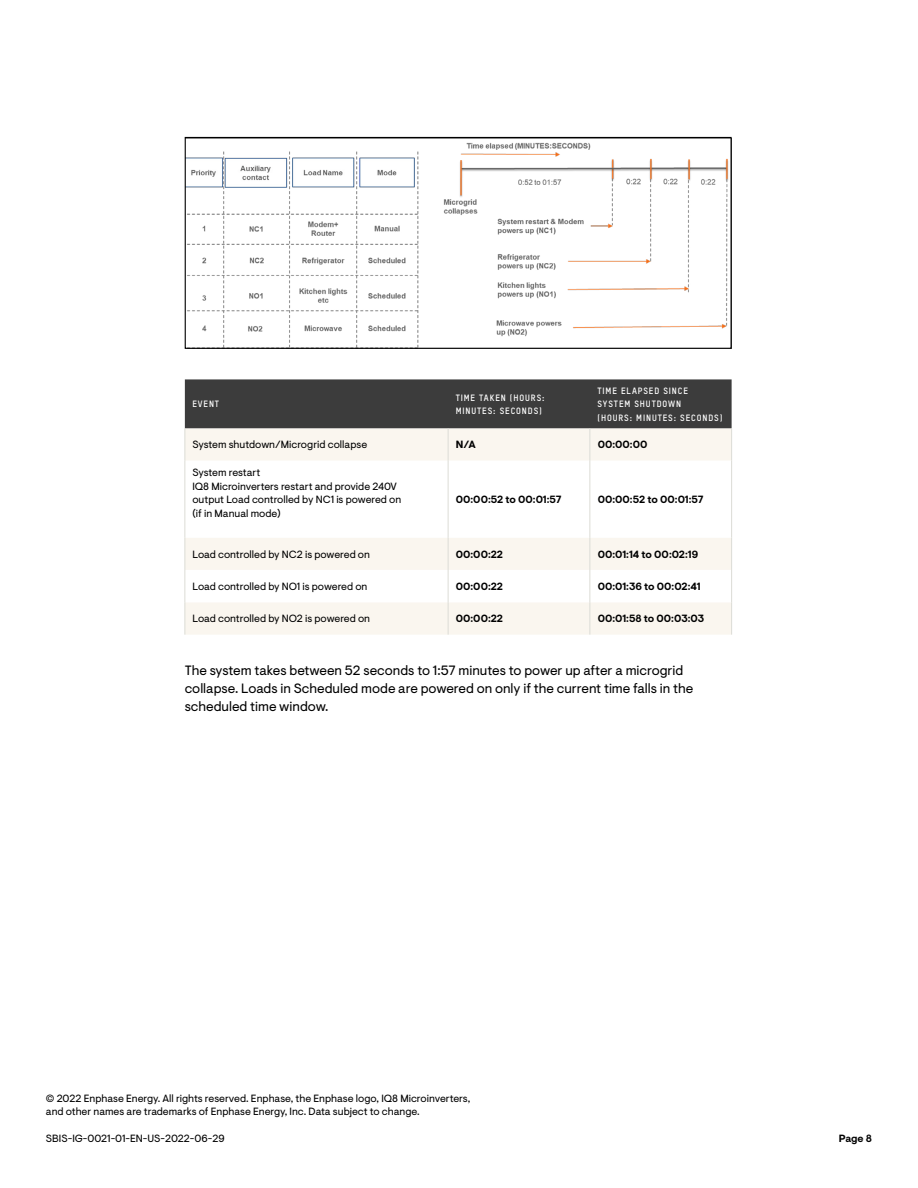
<style>
.page{position:relative;width:918px;height:1188px;background:#fff}
.page>*{position:absolute;margin:0;border:0;box-sizing:border-box;transform-origin:0 0}
.t1{font:13.5px/18px "Enphase Visuelt";color:#000}
.t2{font:10.5px/13.5px "Enphase Visuelt";color:#000}
.t3{font:700 10.5px "Enphase Visuelt";color:#000}
.t4{font:700 9px/13.5px "T Star Pro";letter-spacing:.1em;color:#fff}
</style>
<div class="page">
<div style="left:185px;top:379px;width:547px;height:50px;background:#3c3c3c"></div>
<div style="left:186px;top:429px;width:545px;height:206px;background:#faf6ef"></div>
<svg style="left:186px;top:461px;width:545px;height:141px"></svg>
<hr style="left:589px;top:429px;width:1px;height:32px;background:#dcdcd6">
<hr style="left:731px;top:429px;width:1px;height:32px;background:#dcdcd6">
<hr style="left:589px;top:461px;width:1px;height:77px;background:#dcdcd6">
<hr style="left:731px;top:461px;width:1px;height:77px;background:#dcdcd6">
<hr style="left:589px;top:538px;width:1px;height:32px;background:#dcdcd6">
<hr style="left:731px;top:538px;width:1px;height:32px;background:#dcdcd6">
<hr style="left:589px;top:570px;width:1px;height:32px;background:#dcdcd6">
<hr style="left:731px;top:570px;width:1px;height:32px;background:#dcdcd6">
<hr style="left:589px;top:602px;width:1px;height:33px;background:#dcdcd6">
<hr style="left:731px;top:602px;width:1px;height:33px;background:#dcdcd6">
<hr style="left:185px;top:429px;width:1px;height:32px;background:#dcdcd6">
<hr style="left:448px;top:429px;width:1px;height:32px;background:#dcdcd6">
<hr style="left:185px;top:461px;width:1px;height:77px;background:#dcdcd6">
<hr style="left:448px;top:461px;width:1px;height:77px;background:#dcdcd6">
<hr style="left:185px;top:538px;width:1px;height:32px;background:#dcdcd6">
<hr style="left:448px;top:538px;width:1px;height:32px;background:#dcdcd6">
<hr style="left:185px;top:570px;width:1px;height:32px;background:#dcdcd6">
<hr style="left:448px;top:570px;width:1px;height:32px;background:#dcdcd6">
<hr style="left:185px;top:602px;width:1px;height:33px;background:#dcdcd6">
<hr style="left:448px;top:602px;width:1px;height:33px;background:#dcdcd6">
<img style="left:187px;top:142px;width:542px;height:205px">
<div style="left:185px;top:137px;width:547px;height:212px;border:1px solid #000"></div>
<p class="t4" style="left:192px;top:397px;width:28px">EVENT</p>
<p class="t4" style="left:456px;top:390px;width:91px">TIME TAKEN (HOURS:<br>MINUTES: SECONDS)</p>
<p class="t4" style="left:597px;top:384px;width:127px">TIME ELAPSED SINCE<br>SYSTEM SHUTDOWN<br>(HOURS: MINUTES: SECONDS)</p>
<p class="t2" style="left:192px;top:438px;width:176px">System shutdown/Microgrid collapse</p>
<p class="t3" style="left:456px;top:439px;width:21px">N/A</p>
<p class="t3" style="left:598px;top:439px;width:51px">00:00:00</p>
<p class="t2" style="left:192px;top:466px;width:210px">System restart<br>IQ8 Microinverters restart and provide 240V output Load controlled by NC1 is powered on (if in Manual mode)</p>
<p class="t3" style="left:456px;top:493px;width:107px">00:00:52 to 00:01:57</p>
<p class="t3" style="left:598px;top:493px;width:107px">00:00:52 to 00:01:57</p>
<p class="t2" style="left:192px;top:548px;width:179px">Load controlled by NC2 is powered on</p>
<p class="t3" style="left:456px;top:548px;width:49px">00:00:22</p>
<p class="t3" style="left:598px;top:548px;width:102px">00:01:14 to 00:02:19</p>
<p class="t2" style="left:192px;top:580px;width:177px">Load controlled by NO1 is powered on</p>
<p class="t3" style="left:456px;top:580px;width:49px">00:00:22</p>
<p class="t3" style="left:598px;top:580px;width:104px">00:01:36 to 00:02:41</p>
<p class="t2" style="left:192px;top:612px;width:179px">Load controlled by NO2 is powered on</p>
<p class="t3" style="left:456px;top:613px;width:49px">00:00:22</p>
<p class="t3" style="left:598px;top:613px;width:108px">00:01:58 to 00:03:03</p>
<p class="t1" style="left:185px;top:662px;width:510px">The system takes between 52 seconds to 1:57 minutes to power up after a microgrid collapse. Loads in Scheduled mode are powered on only if the current time falls in the scheduled time window.</p>
<p class="t2" style="left:46px;top:1092px;width:426px">© 2022 Enphase Energy. All rights reserved. Enphase, the Enphase logo, IQ8 Microinverters, and other names are trademarks of Enphase Energy, Inc. Data subject to change.</p>
<p class="t2" style="left:46px;top:1132px;width:180px">SBIS-IG-0021-01-EN-US-2022-06-29</p>
<p class="t3" style="left:839px;top:1132px;width:35px">Page 8</p>
</div>
